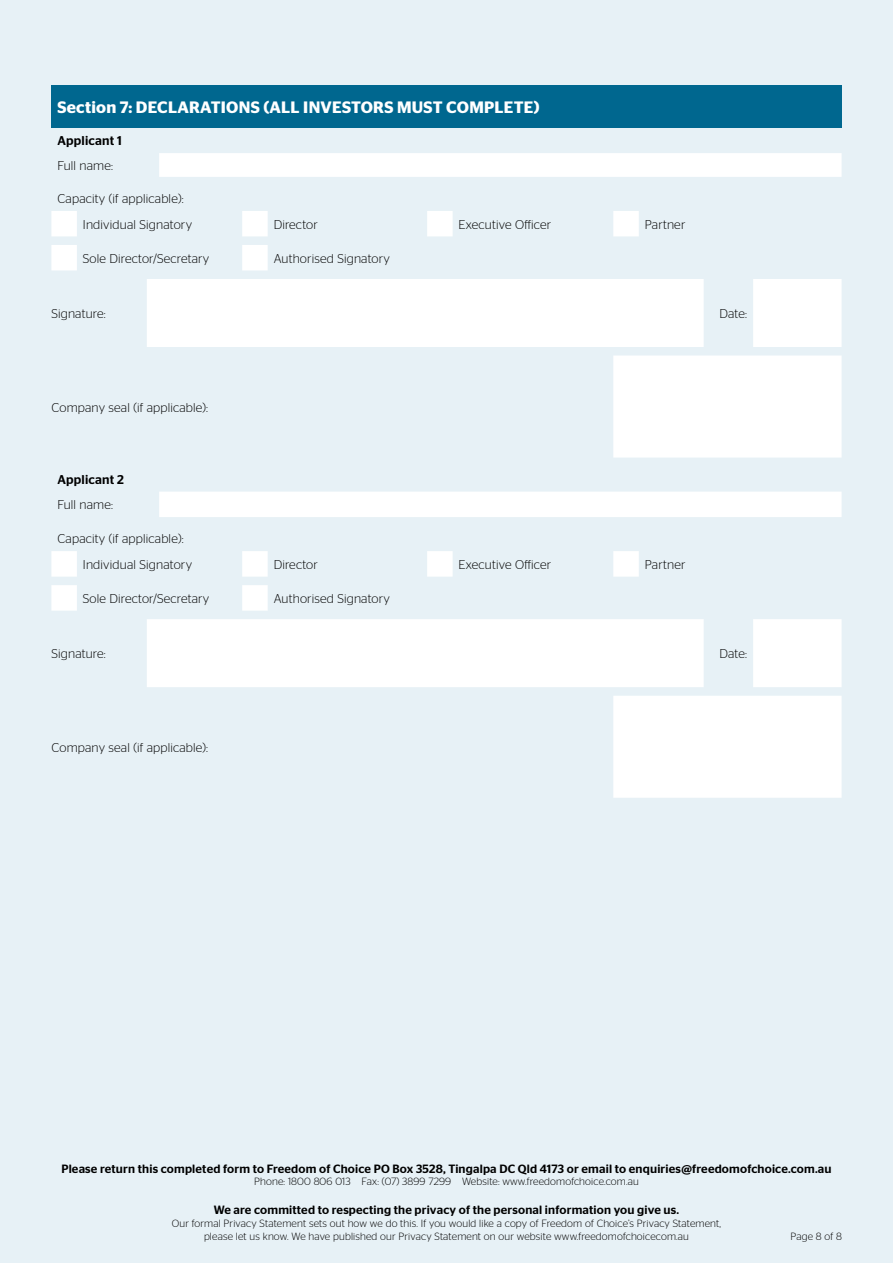
<style>
.page{position:relative;width:893px;height:1263px;background:#e7f1f6}
.page>*{position:absolute;margin:0;border:0;box-sizing:border-box;transform-origin:0 0}
.t1{font:600 16.5px "Stag Sans";letter-spacing:.015em;color:#fff}
.t2{font:300 12.75px/25.5px "Stag Sans";letter-spacing:.015em;color:#000}
.t3{font:500 12.75px "Stag Sans";letter-spacing:.015em;color:#000}
.t4{font:500 12px "Stag Sans";letter-spacing:.015em;color:#000}
.t5{font:300 10.5px/12.6px "Stag Sans";letter-spacing:.015em;color:#000;text-align:center}
</style>
<div class="page">
<div style="left:51px;top:85px;width:791px;height:43px;background:#00678f"></div>
<svg style="left:51px;top:153px;width:791px;height:645px"></svg>
<p class="t1" style="left:57px;top:98px;width:484px">Section 7: DECLARATIONS (ALL INVESTORS MUST COMPLETE)</p>
<p class="t3" style="left:57px;top:134px;width:66px">Applicant 1</p>
<p class="t2" style="left:57px;top:153px;width:57px">Full name:</p>
<p class="t2" style="left:83px;top:186px;width:111px;text-indent:-26px">Capacity (if applicable):<br>Individual Signatory</p>
<p class="t2" style="left:274px;top:211px;width:46px">Director</p>
<p class="t2" style="left:459px;top:211px;width:94px">Executive Officer</p>
<p class="t2" style="left:645px;top:211px;width:42px">Partner</p>
<p class="t2" style="left:83px;top:245px;width:128px">Sole Director/Secretary</p>
<p class="t2" style="left:274px;top:245px;width:118px">Authorised Signatory</p>
<p class="t2" style="left:51px;top:301px;width:56px">Signature:</p>
<p class="t2" style="left:719px;top:301px;width:29px">Date:</p>
<p class="t2" style="left:51px;top:394px;width:158px">Company seal (if applicable):</p>
<p class="t3" style="left:57px;top:472px;width:68px">Applicant 2</p>
<p class="t2" style="left:57px;top:492px;width:57px">Full name:</p>
<p class="t2" style="left:83px;top:526px;width:111px;text-indent:-26px">Capacity (if applicable):<br>Individual Signatory</p>
<p class="t2" style="left:274px;top:552px;width:46px">Director</p>
<p class="t2" style="left:459px;top:552px;width:94px">Executive Officer</p>
<p class="t2" style="left:645px;top:552px;width:42px">Partner</p>
<p class="t2" style="left:83px;top:586px;width:128px">Sole Director/Secretary</p>
<p class="t2" style="left:274px;top:586px;width:118px">Authorised Signatory</p>
<p class="t2" style="left:51px;top:641px;width:56px">Signature:</p>
<p class="t2" style="left:719px;top:641px;width:29px">Date:</p>
<p class="t2" style="left:51px;top:734px;width:158px">Company seal (if applicable):</p>
<p class="t4" style="left:61px;top:1161px;width:772px">Please return this completed form to Freedom of Choice PO Box 3528, Tingalpa DC Qld 4173 or email to enquiries@freedomofchoice.com.au</p>
<p class="t5" style="left:254px;top:1175px;width:386px">Phone: 1800 806 013 Fax: (07) 3899 7299 Website: www.freedomofchoice.com.au</p>
<p class="t4" style="left:214px;top:1203px;width:467px">We are committed to respecting the privacy of the personal information you give us.</p>
<p class="t5" style="left:172px;top:1217px;width:551px">Our formal Privacy Statement sets out how we do this. If you would like a copy of Freedom of Choice’s Privacy Statement, please let us know. We have published our Privacy Statement on our website www.freedomofchoicecom.au</p>
<p class="t5" style="left:790px;top:1229px;width:53px">Page 8 of 8</p>
</div>
